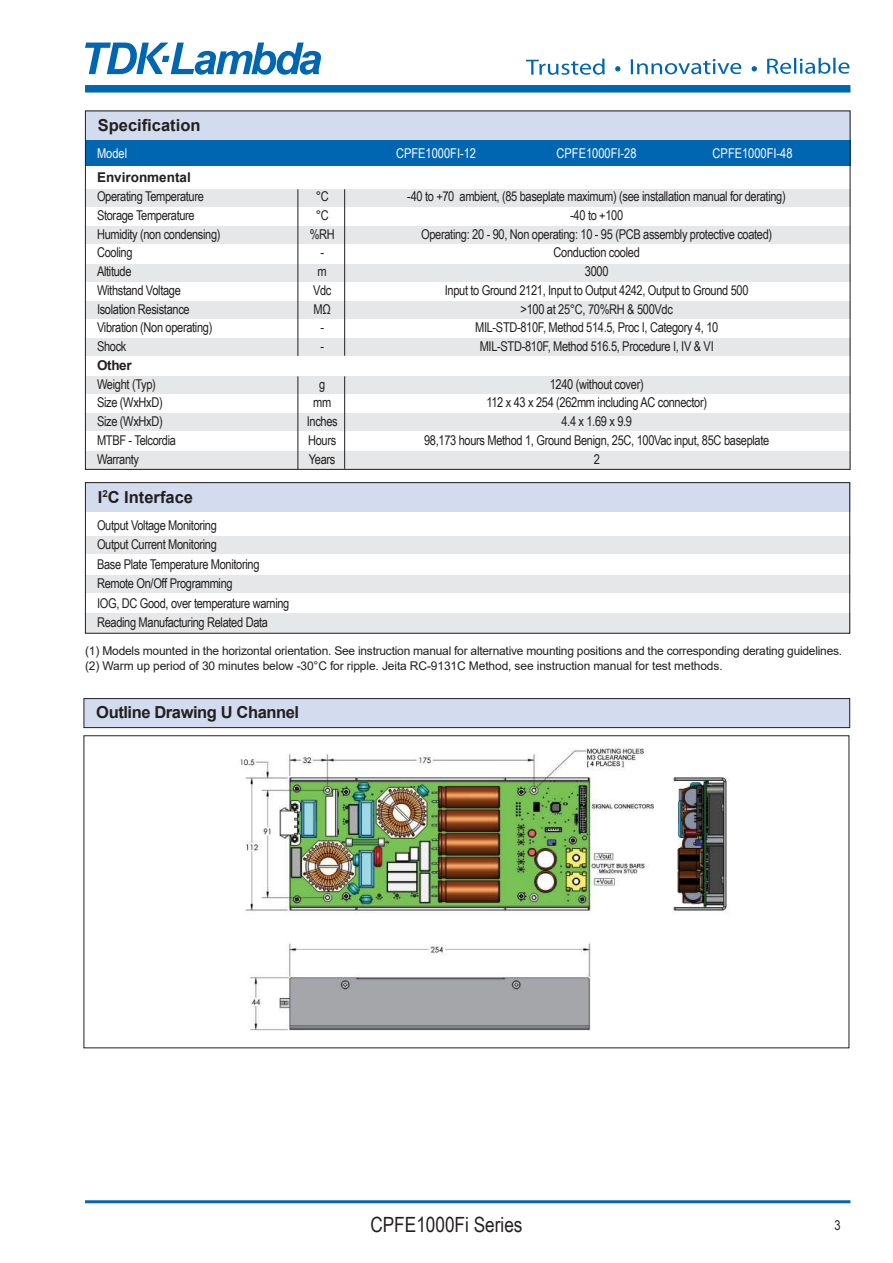
<style>
.page{position:relative;width:893px;height:1263px;background:#fff}
.page>*{position:absolute;margin:0;border:0;box-sizing:border-box;transform-origin:0 0}
.t1{font:21px "Arial Narrow";color:#221f1f}
.t2{font:700 16.5px "Arial";letter-spacing:-.01em;color:#221f1f}
.t3{font:13.5px/19.5px "Arial Narrow";letter-spacing:-.025em;color:#221f1f}
.t4{font:13.5px "Arial Narrow";color:#fff}
.t5{font:700 13.5px "Arial";color:#221f1f}
.t6{font:12px/15px "Arial";letter-spacing:-.02em;color:#221f1f}
</style>
<div class="page">
<div style="left:85px;top:85px;width:765px;height:8px;background:#0066b2"></div>
<svg style="left:85px;top:43px;width:236px;height:32px"></svg>
<hr style="left:85px;top:1200px;width:765px;height:3px;background:#0066b2">
<div style="left:85px;top:482px;width:765px;height:30px;background:#d3dcef"></div>
<div style="left:85px;top:537px;width:765px;height:17px;background:#e6e7e8"></div>
<div style="left:85px;top:575px;width:765px;height:17px;background:#e6e7e8"></div>
<div style="left:85px;top:613px;width:765px;height:21px;background:#e6e7e8"></div>
<div style="left:85px;top:482px;width:765px;height:152px;border:1px solid #221f1f"></div>
<div style="left:85px;top:111px;width:765px;height:29px;background:#d3dcef"></div>
<div style="left:85px;top:140px;width:765px;height:26px;background:#0066b2"></div>
<div style="left:85px;top:189px;width:765px;height:17px;background:#e6e7e8"></div>
<div style="left:85px;top:264px;width:765px;height:17px;background:#e6e7e8"></div>
<div style="left:85px;top:339px;width:765px;height:17px;background:#e6e7e8"></div>
<div style="left:85px;top:227px;width:765px;height:17px;background:#e6e7e8"></div>
<div style="left:85px;top:301px;width:765px;height:17px;background:#e6e7e8"></div>
<div style="left:85px;top:376px;width:765px;height:17px;background:#e6e7e8"></div>
<div style="left:85px;top:414px;width:765px;height:17px;background:#e6e7e8"></div>
<div style="left:85px;top:452px;width:765px;height:18px;background:#e6e7e8"></div>
<hr style="left:344px;top:189px;width:1px;height:167px;background:#221f1f">
<hr style="left:344px;top:376px;width:1px;height:93px;background:#221f1f">
<hr style="left:298px;top:189px;width:1px;height:167px;background:#221f1f">
<hr style="left:298px;top:376px;width:1px;height:93px;background:#221f1f">
<svg style="left:526px;top:59px;width:79px;height:16px"></svg>
<svg style="left:631px;top:59px;width:110px;height:15px"></svg>
<svg style="left:767px;top:58px;width:63px;height:16px"></svg>
<hr style="left:833px;top:58px;width:3px;height:15px;background:#0066b2">
<svg style="left:838px;top:62px;width:11px;height:12px"></svg>
<svg style="left:615px;top:66px;width:5px;height:5px"></svg>
<svg style="left:752px;top:66px;width:5px;height:5px"></svg>
<div style="left:84px;top:698px;width:765px;height:29px;background:#d3dcef"></div>
<div style="left:84px;top:698px;width:766px;height:30px;border:1px solid #221f1f"></div>
<img style="left:240px;top:748px;width:488px;height:283px">
<p class="t2" style="left:98px;top:113px;width:104px">Speci昀椀cation</p>
<p class="t4" style="left:97px;top:144px;width:32px">Model</p>
<p class="t4" style="left:396px;top:144px;width:81px">CPFE1000FI-12</p>
<p class="t4" style="left:557px;top:144px;width:81px">CPFE1000FI-28</p>
<p class="t4" style="left:713px;top:144px;width:81px">CPFE1000FI-48</p>
<p class="t5" style="left:97px;top:172px;width:95px">Environmental</p>
<p class="t3" style="left:97px;top:186px;width:108px">Operating Temperature</p>
<p class="t3" style="left:316px;top:186px;width:15px">°C</p>
<p class="t3" style="left:407px;top:186px;width:380px">-40 to +70 ambient, (85 baseplate maximum) (see installation manual for derating)</p>
<p class="t3" style="left:97px;top:205px;width:99px">Storage Temperature</p>
<p class="t3" style="left:316px;top:205px;width:15px">°C</p>
<p class="t3" style="left:570px;top:205px;width:54px">-40 to +100</p>
<p class="t3" style="left:97px;top:224px;width:125px">Humidity (non condensing)</p>
<p class="t3" style="left:310px;top:224px;width:27px">%RH</p>
<p class="t3" style="left:421px;top:224px;width:352px">Operating: 20 - 90, Non operating: 10 - 95 (PCB assembly protective coated)</p>
<p class="t3" style="left:97px;top:242px;width:37px">Cooling</p>
<p class="t3" style="left:320px;top:242px;width:5px">-</p>
<p class="t3" style="left:554px;top:242px;width:88px">Conduction cooled</p>
<p class="t3" style="left:97px;top:261px;width:36px">Altitude</p>
<p class="t3" style="left:318px;top:261px;width:11px">m</p>
<p class="t3" style="left:585px;top:261px;width:25px">3000</p>
<p class="t3" style="left:97px;top:280px;width:85px">Withstand Voltage</p>
<p class="t3" style="left:313px;top:280px;width:20px">Vdc</p>
<p class="t3" style="left:445px;top:280px;width:305px">Input to Ground 2121, Input to Output 4242, Output to Ground 500</p>
<p class="t3" style="left:97px;top:299px;width:94px">Isolation Resistance</p>
<p class="t3" style="left:314px;top:299px;width:19px">MΩ</p>
<p class="t3" style="left:521px;top:299px;width:154px">&gt;100 at 25°C, 70%RH &amp; 500Vdc</p>
<p class="t3" style="left:97px;top:317px;width:117px">Vibration (Non operating)</p>
<p class="t3" style="left:320px;top:317px;width:5px">-</p>
<p class="t3" style="left:475px;top:317px;width:245px">MIL-STD-810F, Method 514.5, Proc I, Category 4, 10</p>
<p class="t3" style="left:97px;top:336px;width:31px">Shock</p>
<p class="t3" style="left:320px;top:336px;width:5px">-</p>
<p class="t3" style="left:480px;top:336px;width:235px">MIL-STD-810F, Method 516.5, Procedure I, IV &amp; VI</p>
<p class="t5" style="left:97px;top:360px;width:36px">Other</p>
<p class="t3" style="left:97px;top:374px;width:60px">Weight (Typ)</p>
<p class="t3" style="left:319px;top:374px;width:8px">g</p>
<p class="t3" style="left:550px;top:374px;width:95px">1240 (without cover)</p>
<p class="t3" style="left:97px;top:392px;width:67px">Size (WxHxD)</p>
<p class="t3" style="left:313px;top:392px;width:20px">mm</p>
<p class="t3" style="left:486px;top:392px;width:222px">112 x 43 x 254 (262mm including AC connector)</p>
<p class="t3" style="left:97px;top:411px;width:67px">Size (WxHxD)</p>
<p class="t3" style="left:307px;top:411px;width:32px">Inches</p>
<p class="t3" style="left:561px;top:411px;width:72px">4.4 x 1.69 x 9.9</p>
<p class="t3" style="left:97px;top:430px;width:81px">MTBF - Telcordia</p>
<p class="t3" style="left:308px;top:430px;width:30px">Hours</p>
<p class="t3" style="left:424px;top:430px;width:347px">98,173 hours Method 1, Ground Benign, 25C, 100Vac input, 85C baseplate</p>
<p class="t3" style="left:97px;top:449px;width:44px">Warranty</p>
<p class="t3" style="left:309px;top:449px;width:28px">Years</p>
<p class="t3" style="left:594px;top:449px;width:8px">2</p>
<p class="t2" style="left:98px;top:490px;width:97px">I<sup>2</sup>C Interface</p>
<p class="t3" style="left:97px;top:515px;width:194px">Output Voltage Monitoring<br>Output Current Monitoring<br>Base Plate Temperature Monitoring<br>Remote On/Off Programming<br>IOG, DC Good, over temperature warning<br>Reading Manufacturing Related Data</p>
<p class="t6" style="left:85px;top:644px;width:759px">(1) Models mounted in the horizontal orientation. See instruction manual for alternative mounting positions and the corresponding derating guidelines. (2) Warm up period of 30 minutes below -30°C for ripple. Jeita RC-9131C Method, see instruction manual for test methods.</p>
<p class="t2" style="left:96px;top:706px;width:204px">Outline Drawing U Channel</p>
<h1 class="t1" style="left:370px;top:1217px;width:154px">CPFE1000Fi Series</h1>
<p class="t3" style="left:835px;top:1215px;width:8px">3</p>
</div>
